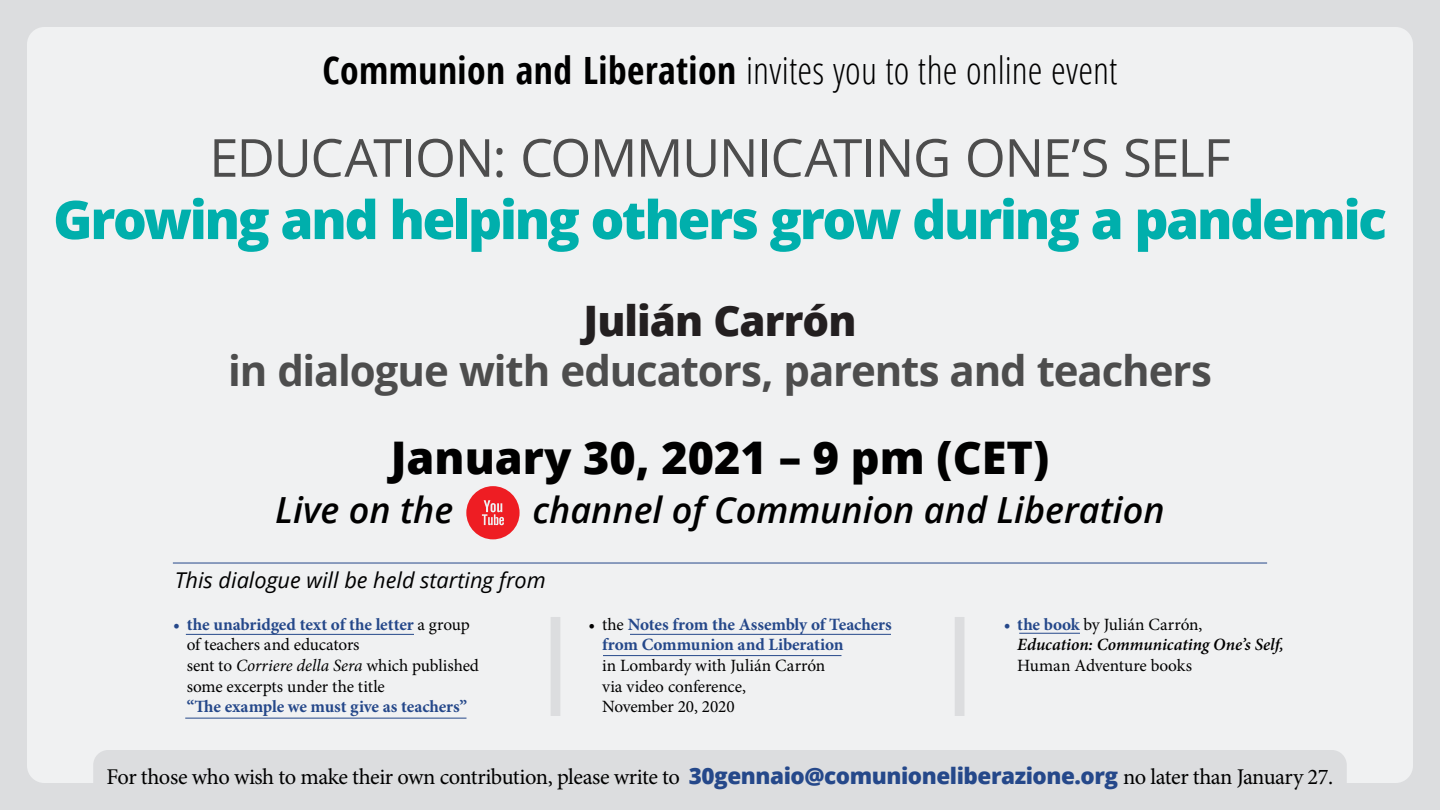
<style>
.page{position:relative;width:1440px;height:810px;background:#dcdddf}
.page>*{position:absolute;margin:0;border:0;box-sizing:border-box;transform-origin:0 0}
.t1{font:800 53.25px "Open Sans";letter-spacing:-.045em;color:#00afac}
.t2{font:52.5px "Open Sans";letter-spacing:-.025em;color:#4d4d4d}
.t3{font:800 45px "Open Sans";color:#000}
.t4{font:700 42px "Open Sans";letter-spacing:-.025em;color:#4d4d4d}
.t5{font:800 42px "Open Sans";letter-spacing:-.02em;color:#231f20}
.t6{font:300 condensed 37.65px "Open Sans";color:#000}
.t7{font:italic 600 36px "Open Sans";color:#000}
.t8{font:22.5px "Minion Pro";letter-spacing:-.025em;color:#000}
.t9{font:italic 21.75px "Open Sans";color:#000}
.t10{font:17.25px/20.7px "Minion Pro";letter-spacing:-.01em;color:#000}
.s1{font-weight:700}
.s2{font-family:"Socialico";font-weight:400;font-style:normal;font-size:75.75px;color:#ee1d23}
.s3{font-weight:700;color:#25488a}
.s4{font-style:italic}
.s5{font-weight:600;font-style:italic}
.s6{font-family:"Open Sans";font-weight:800;color:#25488a}
</style>
<div class="page">
<div style="left:27px;top:27px;width:1386px;height:756px;background:#f0f1f2;border-radius:17px"></div>
<div style="left:93px;top:750px;width:1254px;height:33px;background:#dcdddf"></div>
<div style="left:551px;top:617px;width:9px;height:99px;background:#dcdddf"></div>
<div style="left:955px;top:617px;width:9px;height:99px;background:#dcdddf"></div>
<hr style="left:185px;top:718px;width:281px;height:1px;background:#25488a">
<hr style="left:630px;top:634px;width:261px;height:1px;background:#25488a">
<hr style="left:1019px;top:633px;width:61px;height:1px;background:#25488a">
<hr style="left:173px;top:563px;width:1094px;height:1px;background:#25488a">
<hr style="left:603px;top:655px;width:239px;height:1px;background:#25488a">
<hr style="left:186px;top:634px;width:228px;height:1px;background:#25488a">
<p class="t6" style="left:323px;top:45px;width:796px"><span class="s1">Communion and Liberation</span> invites you to the online event</p>
<p class="t2" style="left:209px;top:122px;width:1023px">EDUCATION: COMMUNICATING ONE’S SELF</p>
<p class="t1" style="left:53px;top:179px;width:1335px">Growing and helping others grow during a pandemic</p>
<p class="t5" style="left:583px;top:289px;width:275px">Julián Carrón</p>
<p class="t4" style="left:228px;top:341px;width:985px">in dialogue with educators, parents and teachers</p>
<p class="t3" style="left:391px;top:423px;width:660px">January 30, 2021 – 9 pm (CET)</p>
<p class="t7" style="left:275px;top:485px;width:891px">Live on the <span class="s2">x</span> channel of Communion and Liberation</p>
<p class="t9" style="left:175px;top:565px;width:373px">This dialogue will be held starting from</p>
<p class="t10" style="left:187px;top:614px;width:294px;text-indent:-14px"><span class="s3">• the unabridged text of the letter</span> a group of teachers and educators<br>sent to <span class="s4">Corriere della Sera</span> which published some excerpts under the title<br><span class="s3">“The example we must give as teachers”</span></p>
<p class="t10" style="left:602px;top:614px;width:291px;text-indent:-14px">• the <span class="s3">Notes from the Assembly of Teachers from Communion and Liberation<br></span>in Lombardy with Julián Carrón<br>via video conference,<br>November 20, 2020</p>
<p class="t10" style="left:1017px;top:614px;width:268px;text-indent:-14px"><span class="s3">• the book</span> by Julián Carrón,<br><span class="s5">Education: Communicating One’s Self,<br></span>Human Adventure books</p>
<p class="t8" style="left:107px;top:762px;width:1228px">For those who wish to make their own contribution, please write to <span class="s6">30gennaio@comunioneliberazione.org</span> no later than January 27.</p>
</div>
